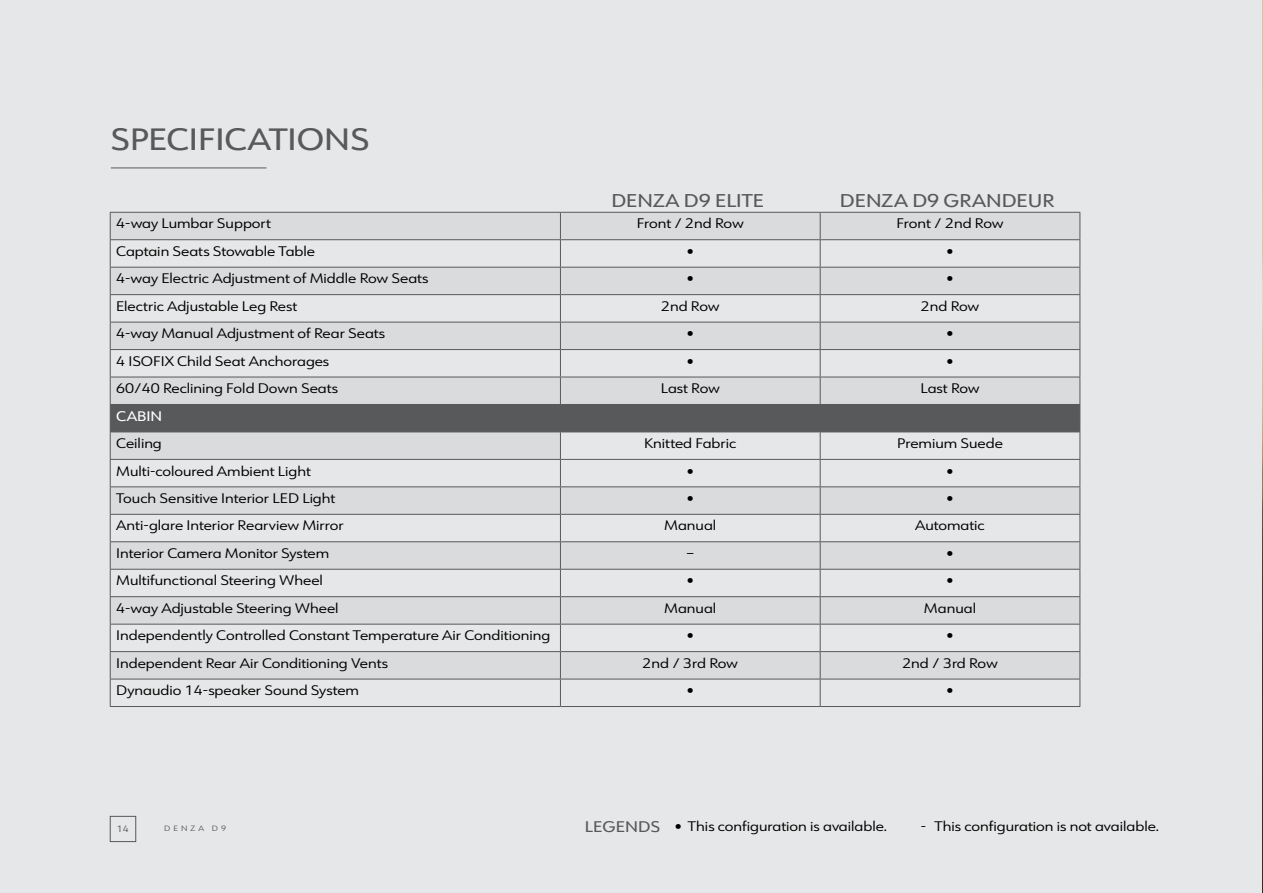
<style>
.page{position:relative;width:1263px;height:893px;background:#e6e7e8}
.page>*{position:absolute;margin:0;border:0;box-sizing:border-box;transform-origin:0 0}
.t1{font:500 30px "URW Form Expand";color:#58595b}
.t2{font:500 18px "URW Form Expand";color:#58595b}
.t3{font:13.5px "URW Form Expand";color:#000}
.t4{font:500 13.5px "URW Form Expand";letter-spacing:.005em;color:#fff}
.t5{font:9px "URW Form Expand";color:#58595b}
.t6{font:7.5px "URW Form Expand";letter-spacing:.4em;color:#58595b}
.s1{font-weight:500;font-size:15px;color:#58595b}
</style>
<div class="page">
<hr style="left:110px;top:212px;width:450px;height:1px;background:#58595b">
<hr style="left:560px;top:212px;width:260px;height:1px;background:#58595b">
<hr style="left:820px;top:212px;width:260px;height:1px;background:#58595b">
<hr style="left:110px;top:706px;width:450px;height:1px;background:#58595b">
<hr style="left:560px;top:706px;width:260px;height:1px;background:#58595b">
<hr style="left:820px;top:706px;width:260px;height:1px;background:#58595b">
<svg style="left:110px;top:213px;width:970px;height:493px"></svg>
<hr style="left:110px;top:432px;width:450px;height:1px;background:#58595b">
<hr style="left:560px;top:432px;width:260px;height:1px;background:#58595b">
<hr style="left:820px;top:432px;width:260px;height:1px;background:#58595b">
<hr style="left:110px;top:486px;width:450px;height:1px;background:#58595b">
<hr style="left:560px;top:486px;width:260px;height:1px;background:#58595b">
<hr style="left:820px;top:486px;width:260px;height:1px;background:#58595b">
<hr style="left:111px;top:168px;width:155px;height:1px;background:#58595b">
<div style="left:110px;top:816px;width:26px;height:26px;border:1px solid #58595b"></div>
<img style="left:1262px;top:0;width:1px;height:893px">
<h1 class="t1" style="left:111px;top:119px;width:261px">SPECIFICATIONS</h1>
<h2 class="t2" style="left:611px;top:188px;width:154px">DENZA D9 ELITE</h2>
<h2 class="t2" style="left:840px;top:188px;width:216px">DENZA D9 GRANDEUR</h2>
<p class="t3" style="left:116px;top:214px;width:156px">4-way Lumbar Support</p>
<p class="t3" style="left:637px;top:214px;width:108px">Front / 2nd Row</p>
<p class="t3" style="left:897px;top:214px;width:108px">Front / 2nd Row</p>
<p class="t3" style="left:116px;top:242px;width:200px">Captain Seats Stowable Table</p>
<p class="t3" style="left:686px;top:242px;width:10px">•</p>
<p class="t3" style="left:945px;top:242px;width:10px">•</p>
<p class="t3" style="left:116px;top:269px;width:314px">4-way Electric Adjustment of Middle Row Seats</p>
<p class="t3" style="left:686px;top:269px;width:10px">•</p>
<p class="t3" style="left:945px;top:269px;width:10px">•</p>
<p class="t3" style="left:116px;top:297px;width:183px">Electric Adjustable Leg Rest</p>
<p class="t3" style="left:661px;top:297px;width:60px">2nd Row</p>
<p class="t3" style="left:921px;top:297px;width:60px">2nd Row</p>
<p class="t3" style="left:116px;top:324px;width:271px">4-way Manual Adjustment of Rear Seats</p>
<p class="t3" style="left:686px;top:324px;width:10px">•</p>
<p class="t3" style="left:945px;top:324px;width:10px">•</p>
<p class="t3" style="left:116px;top:352px;width:215px">4 ISOFIX Child Seat Anchorages</p>
<p class="t3" style="left:686px;top:352px;width:10px">•</p>
<p class="t3" style="left:945px;top:352px;width:10px">•</p>
<p class="t3" style="left:116px;top:379px;width:223px">60/40 Reclining Fold Down Seats</p>
<p class="t3" style="left:661px;top:379px;width:61px">Last Row</p>
<p class="t3" style="left:920px;top:379px;width:61px">Last Row</p>
<p class="t4" style="left:116px;top:407px;width:47px">CABIN</p>
<p class="t3" style="left:116px;top:434px;width:47px">Ceiling</p>
<p class="t3" style="left:644px;top:434px;width:94px">Knitted Fabric</p>
<p class="t3" style="left:897px;top:434px;width:107px">Premium Suede</p>
<p class="t3" style="left:116px;top:462px;width:196px">Multi-coloured Ambient Light</p>
<p class="t3" style="left:686px;top:462px;width:10px">•</p>
<p class="t3" style="left:945px;top:462px;width:10px">•</p>
<p class="t3" style="left:116px;top:489px;width:221px">Touch Sensitive Interior LED Light</p>
<p class="t3" style="left:686px;top:489px;width:10px">•</p>
<p class="t3" style="left:945px;top:489px;width:10px">•</p>
<p class="t3" style="left:116px;top:517px;width:229px">Anti-glare Interior Rearview Mirror</p>
<p class="t3" style="left:664px;top:517px;width:54px">Manual</p>
<p class="t3" style="left:915px;top:517px;width:71px">Automatic</p>
<p class="t3" style="left:116px;top:544px;width:215px">Interior Camera Monitor System</p>
<p class="t3" style="left:686px;top:544px;width:10px">–</p>
<p class="t3" style="left:945px;top:544px;width:10px">•</p>
<p class="t3" style="left:116px;top:571px;width:208px">Multifunctional Steering Wheel</p>
<p class="t3" style="left:686px;top:571px;width:10px">•</p>
<p class="t3" style="left:945px;top:571px;width:10px">•</p>
<p class="t3" style="left:116px;top:599px;width:224px">4-way Adjustable Steering Wheel</p>
<p class="t3" style="left:664px;top:599px;width:54px">Manual</p>
<p class="t3" style="left:924px;top:599px;width:54px">Manual</p>
<p class="t3" style="left:116px;top:626px;width:435px">Independently Controlled Constant Temperature Air Conditioning</p>
<p class="t3" style="left:686px;top:626px;width:10px">•</p>
<p class="t3" style="left:945px;top:626px;width:10px">•</p>
<p class="t3" style="left:116px;top:654px;width:273px">Independent Rear Air Conditioning Vents</p>
<p class="t3" style="left:643px;top:654px;width:97px">2nd / 3rd Row</p>
<p class="t3" style="left:902px;top:654px;width:97px">2nd / 3rd Row</p>
<p class="t3" style="left:116px;top:681px;width:244px">Dynaudio 14-speaker Sound System</p>
<p class="t3" style="left:686px;top:681px;width:10px">•</p>
<p class="t3" style="left:945px;top:681px;width:10px">•</p>
<p class="t5" style="left:117px;top:823px;width:13px">14</p>
<p class="t6" style="left:164px;top:823px;width:63px">DENZA D9</p>
<p class="t3" style="left:585px;top:817px;width:304px"><span class="s1">LEGENDS</span> • This configuration is available.</p>
<p class="t3" style="left:921px;top:817px;width:240px">- This configuration is not available.</p>
</div>
